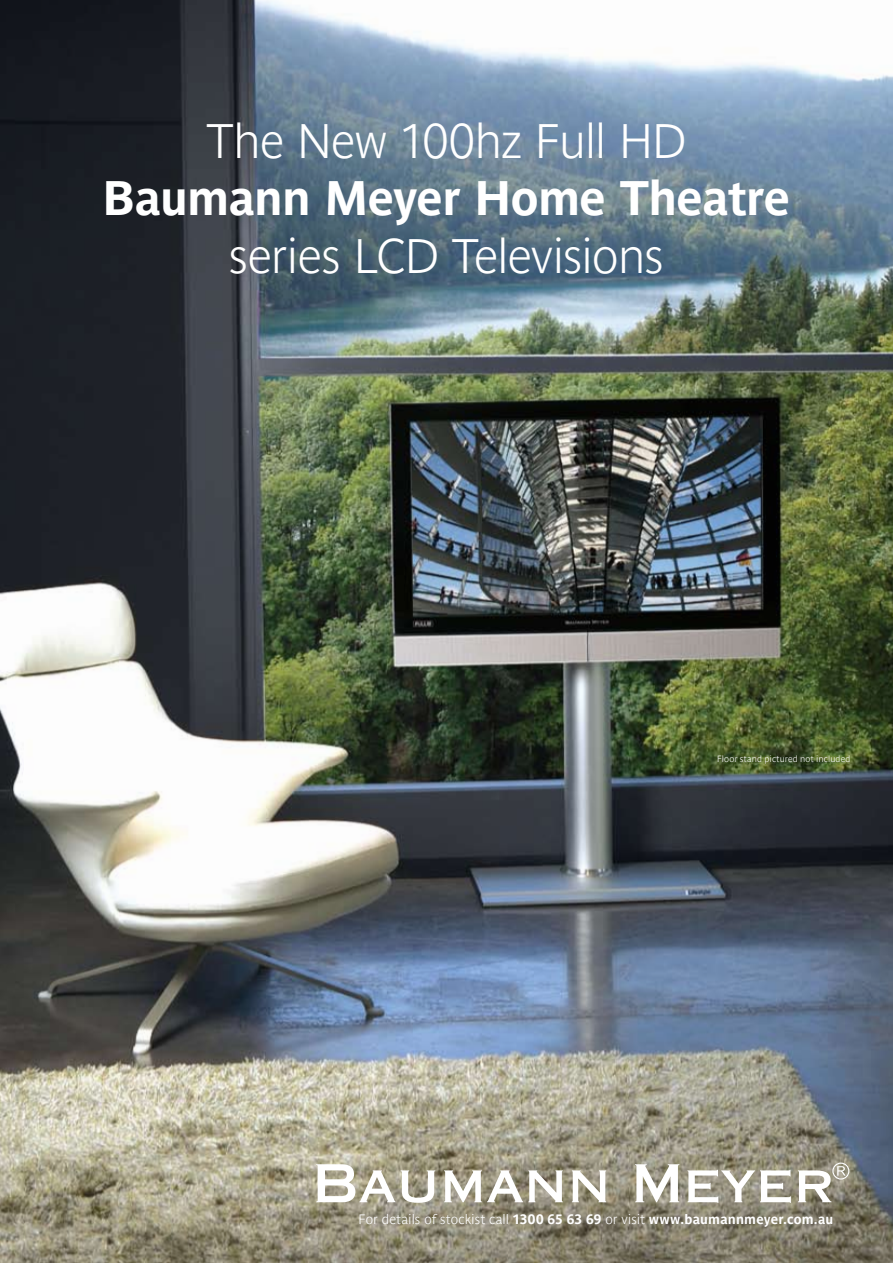
<style>
.page{position:relative;width:893px;height:1263px;background:#fff}
.page>*{position:absolute;margin:0;border:0;box-sizing:border-box;transform-origin:0 0}
.t1{font:700 48px "Parisine Clair";letter-spacing:-.025em;color:#fff}
.t2{font:700 48px "Parisine";letter-spacing:-.02em;color:#fff}
.t3{font:700 13.5px "Parisine";letter-spacing:.01em;color:#fff}
.t4{font:700 9px "Parisine Clair";letter-spacing:.015em;color:#fff}
.s1{font-family:"Parisine Clair"}
</style>
<div class="page">
<img style="left:0;top:0;width:893px;height:1263px">
<svg style="left:316px;top:1164px;width:119px;height:39px"></svg>
<svg style="left:444px;top:1170px;width:119px;height:32px"></svg>
<svg style="left:572px;top:1170px;width:34px;height:32px"></svg>
<svg style="left:635px;top:1164px;width:44px;height:38px"></svg>
<svg style="left:687px;top:1170px;width:104px;height:33px"></svg>
<svg style="left:798px;top:1162px;width:51px;height:40px"></svg>
<h1 class="t1" style="left:207px;top:113px;width:481px">The New 100hz Full HD</h1>
<h1 class="t2" style="left:103px;top:170px;width:689px">Baumann Meyer Home Theatre</h1>
<h1 class="t1" style="left:229px;top:228px;width:437px">series LCD Televisions</h1>
<p class="t4" style="left:717px;top:754px;width:135px">Floor stand pictured not included</p>
<p class="t3" style="left:358px;top:1212px;width:477px"><span class="s1">For details of stockist call</span> 1300 65 63 69 <span class="s1">or visit</span> www.baumannmeyer.com.au</p>
</div>
